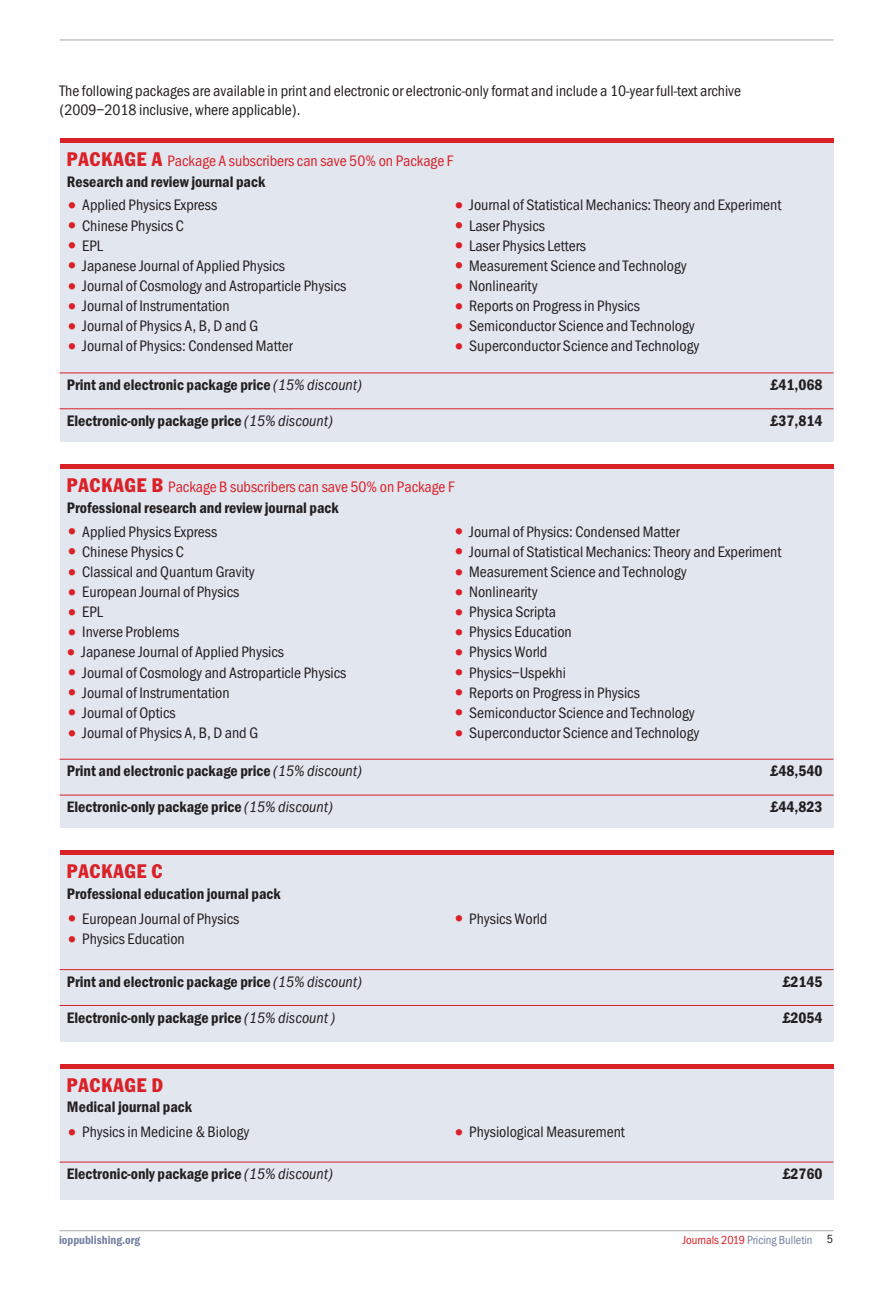
<style>
.page{position:relative;width:893px;height:1290px;background:#fff}
.page>*{position:absolute;margin:0;border:0;box-sizing:border-box;transform-origin:0 0}
.t1{font:condensed 19.25px "Franklin Gothic";letter-spacing:.05em;color:#da2128}
.t2{font:15.75px/19.2px "Franklin Got Cd Io P";color:#231f20}
.t3{font:600 15.75px/20.1px "Franklin Got Cd Io P";color:#231f20}
.t4{font:15.75px/20.1px "Franklin Got Cd Io P";color:#da2128}
.t5{font:12.25px "Franklin Got Cd Io P";color:#7681a3}
.t6{font:600 12.25px "Franklin Got Cd Io P";color:#7681a3}
.s1{font-family:"Franklin Gothic";font-stretch:condensed;font-size:19.25px}
.s2{font-weight:600;color:#231f20}
.s3{font-size:22.75px;color:#da2128}
.s4{font-weight:400;font-style:italic}
.s5{font-family:"Franklin Gothic";font-weight:400;font-stretch:condensed;font-size:19.25px;color:#da2128}
.s6{font-weight:400;color:#da2128}
.s7{color:#da2128}
.s8{color:#231f20}
</style>
<div class="page">
<hr style="left:60px;top:1230px;width:773px;height:1px;background:#a8a9ad">
<hr style="left:60px;top:40px;width:773px;height:1px;background:#a8a9ad">
<div style="left:60px;top:139px;width:773px;height:303px;background:#e2e6ef"></div>
<hr style="left:60px;top:373px;width:773px;height:1px;background:#da2128">
<hr style="left:60px;top:408px;width:773px;height:1px;background:#da2128">
<div style="left:60px;top:138px;width:773px;height:5px;background:#da2128"></div>
<div style="left:60px;top:465px;width:773px;height:363px;background:#e2e6ef"></div>
<hr style="left:60px;top:759px;width:773px;height:1px;background:#da2128">
<hr style="left:60px;top:795px;width:773px;height:1px;background:#da2128">
<div style="left:60px;top:464px;width:773px;height:5px;background:#da2128"></div>
<div style="left:60px;top:852px;width:773px;height:189px;background:#e2e6ef"></div>
<hr style="left:60px;top:969px;width:773px;height:1px;background:#da2128">
<hr style="left:60px;top:1005px;width:773px;height:1px;background:#da2128">
<div style="left:60px;top:850px;width:773px;height:5px;background:#da2128"></div>
<div style="left:60px;top:1065px;width:773px;height:134px;background:#e2e6ef"></div>
<hr style="left:60px;top:1162px;width:773px;height:1px;background:#da2128">
<div style="left:60px;top:1064px;width:773px;height:5px;background:#da2128"></div>
<p class="t2" style="left:60px;top:81px;width:683px">The following packages are available in print and electronic or electronic-only format and include a 10-year full-text archive (2009–2018 inclusive, where applicable).</p>
<p class="t4" style="left:67px;top:151px;width:388px"><span class="s1">PACKAGE A</span> Package A subscribers can save 50% on Package F<br><span class="s2">Research and review journal pack</span></p>
<p class="t2" style="left:64px;top:196px;width:154px"><span class="s3">•</span> Applied Physics Express</p>
<p class="t2" style="left:64px;top:216px;width:121px"><span class="s3">•</span> Chinese Physics C</p>
<p class="t2" style="left:64px;top:236px;width:40px"><span class="s3">•</span> EPL</p>
<p class="t2" style="left:64px;top:256px;width:222px"><span class="s3">•</span> Japanese Journal of Applied Physics</p>
<p class="t2" style="left:64px;top:276px;width:283px"><span class="s3">•</span> Journal of Cosmology and Astroparticle Physics</p>
<p class="t2" style="left:64px;top:296px;width:167px"><span class="s3">•</span> Journal of Instrumentation</p>
<p class="t2" style="left:64px;top:316px;width:195px"><span class="s3">•</span> Journal of Physics A, B, D and G</p>
<p class="t2" style="left:64px;top:337px;width:230px"><span class="s3">•</span> Journal of Physics: Condensed Matter</p>
<p class="t2" style="left:451px;top:196px;width:332px"><span class="s3">•</span> Journal of Statistical Mechanics: Theory and Experiment</p>
<p class="t2" style="left:451px;top:216px;width:95px"><span class="s3">•</span> Laser Physics</p>
<p class="t2" style="left:451px;top:236px;width:136px"><span class="s3">•</span> Laser Physics Letters</p>
<p class="t2" style="left:451px;top:256px;width:237px"><span class="s3">•</span> Measurement Science and Technology</p>
<p class="t2" style="left:451px;top:276px;width:88px"><span class="s3">•</span> Nonlinearity</p>
<p class="t2" style="left:451px;top:296px;width:190px"><span class="s3">•</span> Reports on Progress in Physics</p>
<p class="t2" style="left:451px;top:316px;width:245px"><span class="s3">•</span> Semiconductor Science and Technology</p>
<p class="t2" style="left:451px;top:337px;width:249px"><span class="s3">•</span> Superconductor Science and Technology</p>
<p class="t3" style="left:67px;top:375px;width:297px">Print and electronic package price <span class="s4">(15% discount)</span></p>
<p class="t3" style="left:770px;top:375px;width:54px">£41,068</p>
<p class="t3" style="left:67px;top:411px;width:267px">Electronic-only package price <span class="s4">(15% discount)</span></p>
<p class="t3" style="left:770px;top:411px;width:54px">£37,814</p>
<p class="t3" style="left:67px;top:477px;width:389px"><span class="s5">PACKAGE B</span> <span class="s6">Package B subscribers can save 50% on Package F<br></span>Professional research and review journal pack</p>
<p class="t2" style="left:64px;top:522px;width:154px"><span class="s3">•</span> Applied Physics Express</p>
<p class="t2" style="left:64px;top:542px;width:121px"><span class="s3">•</span> Chinese Physics C</p>
<p class="t2" style="left:64px;top:562px;width:192px"><span class="s3">•</span> Classical and Quantum Gravity</p>
<p class="t2" style="left:64px;top:582px;width:176px"><span class="s3">•</span> European Journal of Physics</p>
<p class="t2" style="left:64px;top:602px;width:40px"><span class="s3">•</span> EPL</p>
<p class="t2" style="left:64px;top:623px;width:116px"><span class="s3">•</span> Inverse Problems</p>
<p class="t2" style="left:63px;top:643px;width:222px"><span class="s3">•</span> Japanese Journal of Applied Physics</p>
<p class="t2" style="left:64px;top:663px;width:283px"><span class="s3">•</span> Journal of Cosmology and Astroparticle Physics</p>
<p class="t2" style="left:64px;top:683px;width:167px"><span class="s3">•</span> Journal of Instrumentation</p>
<p class="t2" style="left:64px;top:703px;width:113px"><span class="s3">•</span> Journal of Optics</p>
<p class="t2" style="left:64px;top:723px;width:195px"><span class="s3">•</span> Journal of Physics A, B, D and G</p>
<p class="t2" style="left:451px;top:522px;width:230px"><span class="s3">•</span> Journal of Physics: Condensed Matter</p>
<p class="t2" style="left:451px;top:542px;width:332px"><span class="s3">•</span> Journal of Statistical Mechanics: Theory and Experiment</p>
<p class="t2" style="left:451px;top:562px;width:237px"><span class="s3">•</span> Measurement Science and Technology</p>
<p class="t2" style="left:451px;top:582px;width:88px"><span class="s3">•</span> Nonlinearity</p>
<p class="t2" style="left:451px;top:602px;width:106px"><span class="s3">•</span> Physica Scripta</p>
<p class="t2" style="left:451px;top:623px;width:122px"><span class="s3">•</span> Physics Education</p>
<p class="t2" style="left:451px;top:643px;width:97px"><span class="s3">•</span> Physics World</p>
<p class="t2" style="left:451px;top:663px;width:116px"><span class="s3">•</span> Physics–Uspekhi</p>
<p class="t2" style="left:451px;top:683px;width:190px"><span class="s3">•</span> Reports on Progress in Physics</p>
<p class="t2" style="left:451px;top:703px;width:245px"><span class="s3">•</span> Semiconductor Science and Technology</p>
<p class="t2" style="left:451px;top:723px;width:249px"><span class="s3">•</span> Superconductor Science and Technology</p>
<p class="t3" style="left:67px;top:761px;width:297px">Print and electronic package price <span class="s4">(15% discount)</span></p>
<p class="t3" style="left:770px;top:761px;width:54px">£48,540</p>
<p class="t3" style="left:67px;top:797px;width:267px">Electronic-only package price <span class="s4">(15% discount)</span></p>
<p class="t3" style="left:770px;top:797px;width:54px">£44,823</p>
<p class="t1" style="left:67px;top:860px;width:97px">PACKAGE C</p>
<p class="t3" style="left:67px;top:883px;width:215px">Professional education journal pack</p>
<p class="t2" style="left:64px;top:909px;width:176px"><span class="s3">•</span> European Journal of Physics</p>
<p class="t2" style="left:64px;top:929px;width:122px"><span class="s3">•</span> Physics Education</p>
<p class="t2" style="left:451px;top:909px;width:97px"><span class="s3">•</span> Physics World</p>
<p class="t3" style="left:67px;top:971px;width:297px">Print and electronic package price <span class="s4">(15% discount)</span></p>
<p class="t3" style="left:782px;top:971px;width:42px">£2145</p>
<p class="t3" style="left:67px;top:1007px;width:270px">Electronic-only package price <span class="s4">(15% discount )</span></p>
<p class="t3" style="left:782px;top:1007px;width:42px">£2054</p>
<p class="t1" style="left:67px;top:1074px;width:97px">PACKAGE D</p>
<p class="t3" style="left:67px;top:1097px;width:127px">Medical journal pack</p>
<p class="t2" style="left:64px;top:1122px;width:186px"><span class="s3">•</span> Physics in Medicine &amp; Biology</p>
<p class="t2" style="left:451px;top:1122px;width:175px"><span class="s3">•</span> Physiological Measurement</p>
<p class="t3" style="left:67px;top:1164px;width:267px">Electronic-only package price <span class="s4">(15% discount)</span></p>
<p class="t3" style="left:782px;top:1164px;width:42px">£2760</p>
<p class="t6" style="left:59px;top:1232px;width:83px">ioppublishing.org</p>
<p class="t5" style="left:682px;top:1232px;width:152px"><span class="s7">Journals 2019</span> Pricing Bulletin <span class="s8">5</span></p>
</div>
